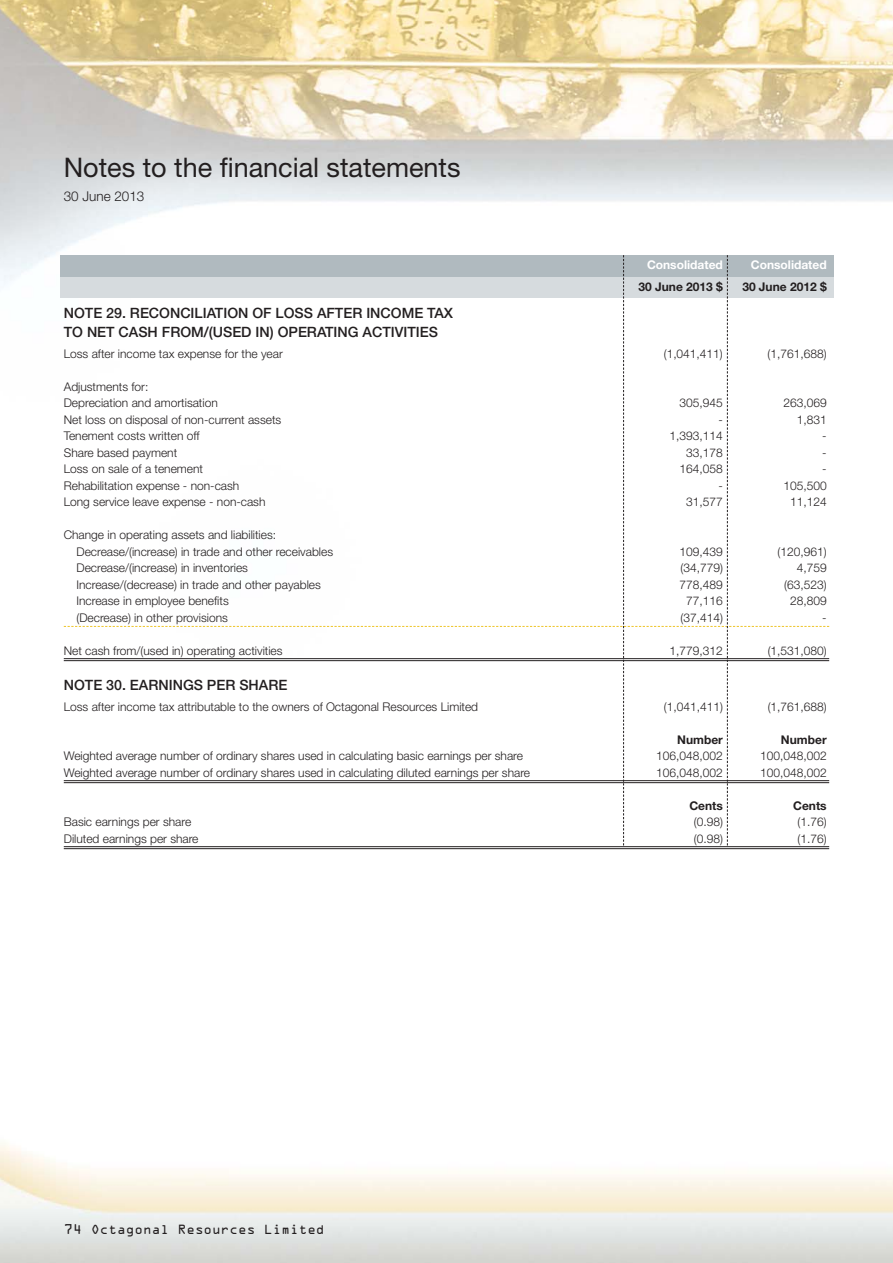
<style>
.page{position:relative;width:893px;height:1263px;background:#fff}
.page>*{position:absolute;margin:0;border:0;box-sizing:border-box;transform-origin:0 0}
.t1{font:27px "Helvetica Neue";color:#231f20}
.t2{font:500 14.25px/18.8px "Helvetica Neue";color:#231f20}
.t3{font:300 13.5px "Helvetica Neue";color:#231f20}
.t4{font:300 12px/16.5px "Helvetica Neue";color:#231f20}
.t5{font:700 12px "Helvetica Neue";color:#231f20}
.t6{font:12px "OCRA";color:#231f20}
.t7{font:700 12px "Helvetica Neue";color:#fff}
.s1{font-size:12.75px}
</style>
<div class="page">
<img style="left:0;top:0;width:893px;height:1263px">
<hr style="left:64px;top:846px;width:765px;height:1px;background:#231f20">
<hr style="left:64px;top:848px;width:765px;height:1px;background:#231f20">
<svg style="left:64px;top:255px;width:765px;height:590px"></svg>
<h1 class="t1" style="left:64px;top:157px;width:398px">Notes to the financial statements</h1>
<p class="t3" style="left:64px;top:191px;width:82px">30 June 2013</p>
<p class="t7" style="left:647px;top:261px;width:77px">Consolidated</p>
<p class="t7" style="left:751px;top:261px;width:77px">Consolidated</p>
<p class="t5" style="left:638px;top:282px;width:86px">30 June 2013 $</p>
<p class="t5" style="left:742px;top:282px;width:86px">30 June 2012 $</p>
<p class="t2" style="left:64px;top:305px;width:391px">NOTE 29. RECONCILIATION OF LOSS AFTER INCOME TAX<br>TO NET CASH FROM/(USED IN) OPERATING ACTIVITIES</p>
<p class="t4" style="left:64px;top:346px;width:221px">Loss after income tax expense for the year</p>
<p class="t4" style="left:664px;top:346px;width:61px">(1,041,411)</p>
<p class="t4" style="left:768px;top:346px;width:61px">(1,761,688)</p>
<p class="t4" style="left:64px;top:379px;width:156px">Adjustments for:<br>Depreciation and amortisation</p>
<p class="t4" style="left:680px;top:396px;width:45px">305,945</p>
<p class="t4" style="left:783px;top:396px;width:45px">263,069</p>
<p class="t4" style="left:64px;top:412px;width:219px">Net loss on disposal of non-current assets</p>
<p class="t4" style="left:718px;top:412px;width:6px">-</p>
<p class="t4" style="left:797px;top:412px;width:31px">1,831</p>
<p class="t4" style="left:64px;top:429px;width:137px">Tenement costs written off</p>
<p class="t4" style="left:670px;top:429px;width:55px">1,393,114</p>
<p class="t4" style="left:822px;top:429px;width:6px">-</p>
<p class="t4" style="left:64px;top:445px;width:115px">Share based payment</p>
<p class="t4" style="left:686px;top:445px;width:38px">33,178</p>
<p class="t4" style="left:822px;top:445px;width:6px">-</p>
<p class="t4" style="left:64px;top:462px;width:141px">Loss on sale of a tenement</p>
<p class="t4" style="left:680px;top:462px;width:45px">164,058</p>
<p class="t4" style="left:822px;top:462px;width:6px">-</p>
<p class="t4" style="left:64px;top:478px;width:177px">Rehabilitation expense - non-cash</p>
<p class="t4" style="left:718px;top:478px;width:6px">-</p>
<p class="t4" style="left:783px;top:478px;width:45px">105,500</p>
<p class="t4" style="left:64px;top:495px;width:203px">Long service leave expense - non-cash</p>
<p class="t4" style="left:686px;top:495px;width:38px">31,577</p>
<p class="t4" style="left:790px;top:495px;width:38px">11,124</p>
<p class="t4" style="left:77px;top:528px;width:258px;text-indent:-13px">Change in operating assets and liabilities:<br>Decrease/(increase) in trade and other receivables</p>
<p class="t4" style="left:679px;top:544px;width:45px">109,439</p>
<p class="t4" style="left:778px;top:544px;width:51px">(120,961)</p>
<p class="t4" style="left:77px;top:561px;width:173px">Decrease/(increase) in inventories</p>
<p class="t4" style="left:680px;top:561px;width:44px">(34,779)</p>
<p class="t4" style="left:797px;top:561px;width:31px">4,759</p>
<p class="t4" style="left:77px;top:577px;width:246px">Increase/(decrease) in trade and other payables</p>
<p class="t4" style="left:679px;top:577px;width:45px">778,489</p>
<p class="t4" style="left:784px;top:577px;width:44px">(63,523)</p>
<p class="t4" style="left:77px;top:594px;width:154px">Increase in employee benefits</p>
<p class="t4" style="left:686px;top:594px;width:38px">77,116</p>
<p class="t4" style="left:790px;top:594px;width:38px">28,809</p>
<p class="t4" style="left:77px;top:610px;width:153px">(Decrease) in other provisions</p>
<p class="t4" style="left:680px;top:610px;width:44px">(37,414)</p>
<p class="t4" style="left:822px;top:610px;width:6px">-</p>
<p class="t4" style="left:64px;top:643px;width:220px">Net cash from/(used in) operating activities</p>
<p class="t4" style="left:670px;top:643px;width:55px">1,779,312</p>
<p class="t4" style="left:768px;top:643px;width:61px">(1,531,080)</p>
<p class="t2" style="left:64px;top:677px;width:225px">NOTE 30. EARNINGS PER SHARE</p>
<p class="t4" style="left:64px;top:699px;width:416px">Loss after income tax attributable to the owners of Octagonal Resources Limited</p>
<p class="t4" style="left:664px;top:699px;width:61px">(1,041,411)</p>
<p class="t4" style="left:768px;top:699px;width:61px">(1,761,688)</p>
<p class="t5" style="left:677px;top:735px;width:47px">Number</p>
<p class="t5" style="left:781px;top:735px;width:47px">Number</p>
<p class="t4" style="left:64px;top:749px;width:461px">Weighted average number of ordinary shares used in calculating basic earnings per share</p>
<p class="t4" style="left:656px;top:749px;width:68px">106,048,002</p>
<p class="t4" style="left:760px;top:749px;width:68px">100,048,002</p>
<p class="t4" style="left:64px;top:765px;width:468px">Weighted average number of ordinary shares used in calculating diluted earnings per share</p>
<p class="t4" style="left:656px;top:765px;width:68px">106,048,002</p>
<p class="t4" style="left:760px;top:765px;width:68px">100,048,002</p>
<p class="t5" style="left:689px;top:801px;width:35px">Cents</p>
<p class="t5" style="left:793px;top:801px;width:35px">Cents</p>
<p class="t4" style="left:64px;top:815px;width:129px">Basic earnings per share</p>
<p class="t4" style="left:694px;top:815px;width:31px">(0.98)</p>
<p class="t4" style="left:798px;top:815px;width:31px">(1.76)</p>
<p class="t4" style="left:64px;top:831px;width:136px">Diluted earnings per share</p>
<p class="t4" style="left:694px;top:831px;width:31px">(0.98)</p>
<p class="t4" style="left:798px;top:831px;width:31px">(1.76)</p>
<p class="t6" style="left:64px;top:1224px;width:262px"><span class="s1">74</span> Octagonal Resources Limited</p>
</div>
